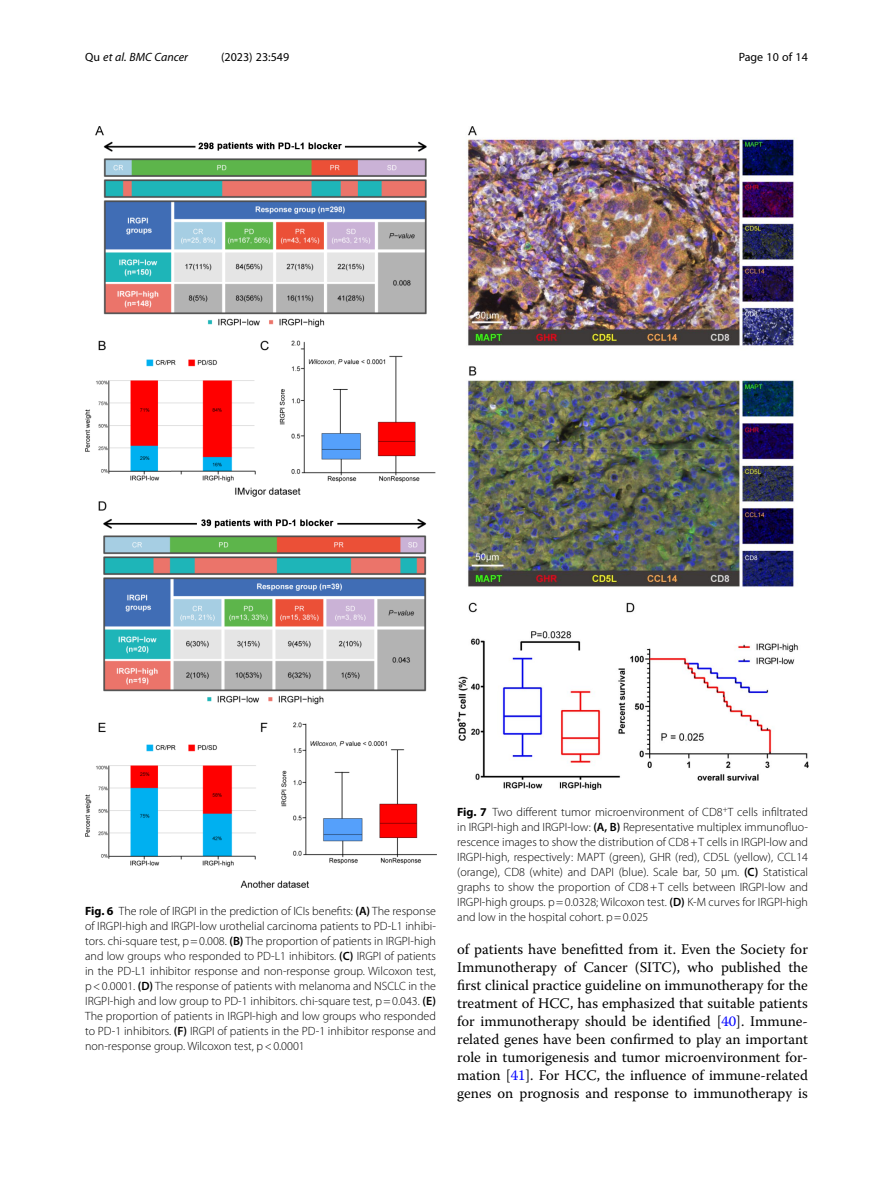
<style>
.page{position:relative;width:893px;height:1191px;background:#fff}
.page>*{position:absolute;margin:0;border:0;box-sizing:border-box;transform-origin:0 0}
.Body_Text{font:14.7px/18px "Warnock Pro";color:#000;text-align:justify}
.Figure_Caption{font:300 12px/15px "Myriad Pro";color:#000;text-align:justify}
.t1{font:12px "Myriad Pro";color:#000}
.t2{font:italic 12px "Myriad Pro";color:#000}
.s1{font-style:normal}
.s2{font-weight:700}
.s3{font-weight:600}
.s4{color:#00f}
</style>
<div class="page">
<img style="left:457px;top:126px;width:351px;height:663px">
<img style="left:85px;top:126px;width:351px;height:761px">
<p class="t2" style="left:85px;top:50px;width:104px"><span class="s1">Qu</span> et al. BMC Cancer</p>
<p class="t1" style="left:221px;top:50px;width:70px">(2023) 23:549</p>
<p class="t1" style="left:739px;top:50px;width:71px">Page 10 of 14</p>
<p class="Figure_Caption" style="left:85px;top:903px;width:352px"><span class="s2">Fig. 6</span> The role of IRGPI in the prediction of ICIs benefits: <span class="s3">(A)</span> The response of IRGPI-high and IRGPI-low urothelial carcinoma patients to PD-L1 inhibi&shy;tors. chi-square test, p=0.008. <span class="s3">(B)</span> The proportion of patients in IRGPI-high and low groups who responded to PD-L1 inhibitors. <span class="s3">(C)</span> IRGPI of patients in the PD-L1 inhibitor response and non-response group. Wilcoxon test, p&lt;0.0001. <span class="s3">(D)</span> The response of patients with melanoma and NSCLC in the IRGPI-high and low group to PD-1 inhibitors. chi-square test, p=0.043. <span class="s3">(E)<br></span>The proportion of patients in IRGPI-high and low groups who responded to PD-1 inhibitors. <span class="s3">(F)</span> IRGPI of patients in the PD-1 inhibitor response and non-response group. Wilcoxon test, p&lt;0.0001</p>
<p class="Figure_Caption" style="left:457px;top:805px;width:352px"><span class="s2">Fig. 7</span> Two different tumor microenvironment of CD8<sup>+</sup>T cells infiltrated in IRGPI-high and IRGPI-low: <span class="s3">(A, B)</span> Representative multiplex immunofluo&shy;rescence images to show the distribution of CD8+T cells in IRGPI-low and IRGPI-high, respectively: MAPT (green), GHR (red), CD5L (yellow), CCL14 (orange), CD8 (white) and DAPI (blue). Scale bar, 50 μm. <span class="s3">(C)</span> Statistical graphs to show the proportion of CD8+T cells between IRGPI-low and IRGPI-high groups. p=0.0328; Wilcoxon test. <span class="s3">(D)</span> K-M curves for IRGPI-high and low in the hospital cohort. p=0.025</p>
<p class="Body_Text" style="left:457px;top:940px;width:352px">of patients have benefitted from it. Even the Society for Immunotherapy of Cancer (SITC), who published the first clinical practice guideline on immunotherapy for the treatment of HCC, has emphasized that suitable patients for immunotherapy should be identified [<span class="s4">40</span>]. Immune&shy;related genes have been confirmed to play an important role in tumorigenesis and tumor microenvironment for&shy;mation [<span class="s4">41</span>]. For HCC, the influence of immune-related genes on prognosis and response to immunotherapy is</p>
</div>
